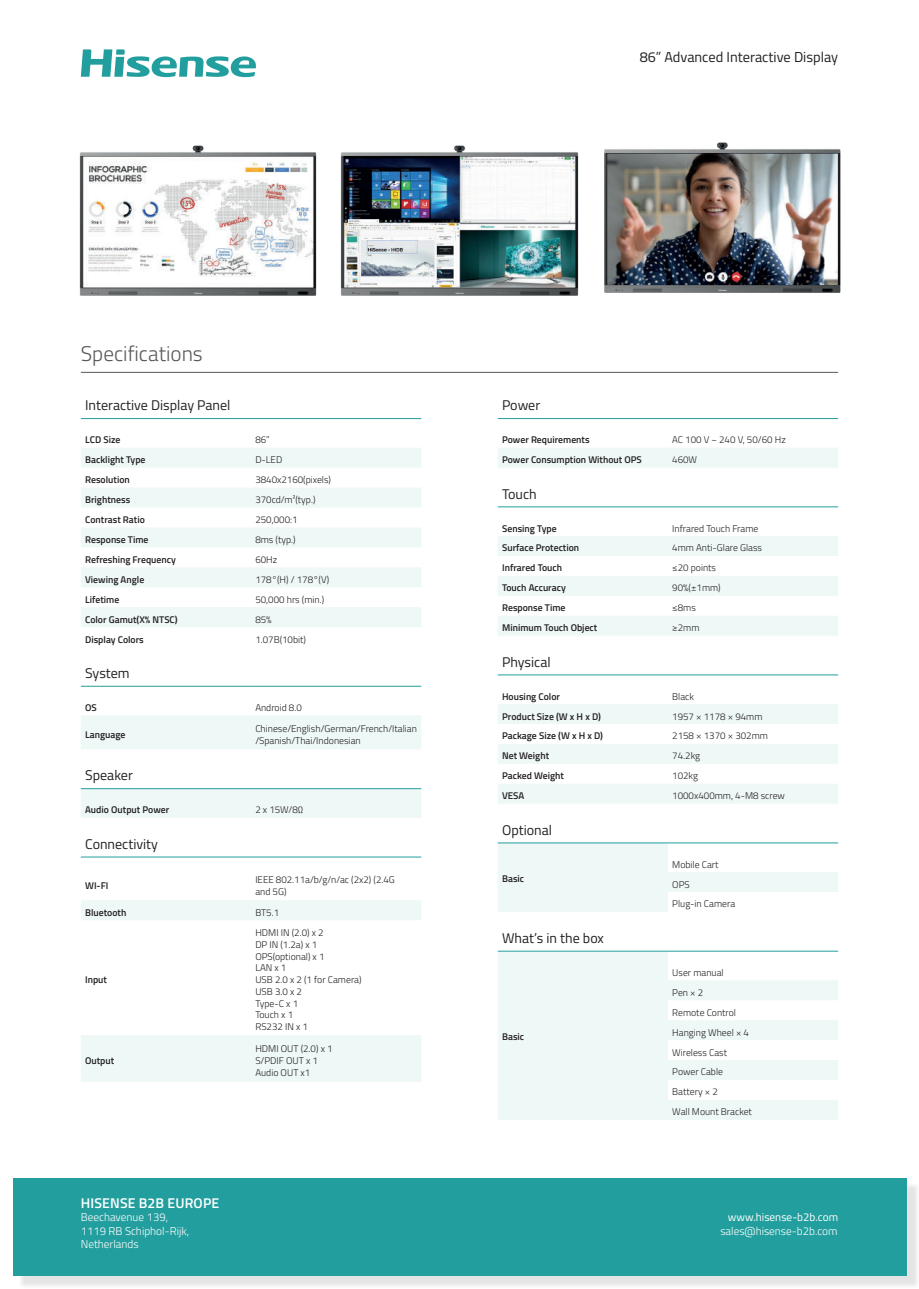
<style>
.page{position:relative;width:919px;height:1289px;background:#fff}
.page>*{position:absolute;margin:0;border:0;box-sizing:border-box;transform-origin:0 0}
.t1{font:300 21.15px "Titillium Web";color:#57585a}
.t2{font:14.4px "Titillium Web";color:#231f20}
.t3{font:14.1px "Titillium Web";color:#231f20}
.t4{font:600 14.1px "Titillium Web";letter-spacing:.01em;color:#fff}
.t5{font:300 11.25px/13.5px "Titillium Web";color:#fff}
.t6{font:11.25px "Titillium Web";color:#fff}
.t7{font:300 9.75px/11.7px "Titillium Web";color:#231f20}
.t8{font:600 9.75px "Titillium Web";color:#231f20}
</style>
<div class="page">
<svg style="left:81px;top:49px;width:175px;height:28px"></svg>
<div style="left:18px;top:1182px;width:900px;height:106px;background:#231f20;opacity:.12"></div>
<div style="left:13px;top:1178px;width:893px;height:98px;background:#239e9e"></div>
<img style="left:340px;top:145px;width:239px;height:151px">
<img style="left:79px;top:145px;width:238px;height:151px">
<img style="left:604px;top:142px;width:237px;height:151px">
<svg style="left:81px;top:448px;width:340px;height:179px;fill:#eef8f7"></svg>
<hr style="left:81px;top:418px;width:170px;height:1px;background:#239e9e">
<hr style="left:251px;top:418px;width:170px;height:1px;background:#239e9e">
<svg style="left:498px;top:704px;width:340px;height:99px"></svg>
<hr style="left:497px;top:674px;width:171px;height:1px;background:#239e9e">
<hr style="left:668px;top:674px;width:170px;height:1px;background:#239e9e">
<hr style="left:81px;top:372px;width:757px;height:1px;background:#57585a">
<svg style="left:497px;top:951px;width:341px;height:168px;fill:#eef8f7"></svg>
<hr style="left:497px;top:950px;width:171px;height:1px;background:#239e9e">
<hr style="left:668px;top:950px;width:170px;height:1px;background:#239e9e">
<svg style="left:498px;top:536px;width:340px;height:99px"></svg>
<hr style="left:497px;top:506px;width:171px;height:1px;background:#239e9e">
<hr style="left:668px;top:506px;width:170px;height:1px;background:#239e9e">
<div style="left:498px;top:448px;width:340px;height:19px;background:#eef8f7"></div>
<hr style="left:497px;top:418px;width:170px;height:1px;background:#239e9e">
<hr style="left:667px;top:418px;width:171px;height:1px;background:#239e9e">
<svg style="left:497px;top:843px;width:341px;height:68px"></svg>
<hr style="left:497px;top:842px;width:171px;height:1px;background:#239e9e">
<hr style="left:668px;top:842px;width:170px;height:1px;background:#239e9e">
<div style="left:81px;top:715px;width:340px;height:34px;background:#eef8f7"></div>
<hr style="left:81px;top:686px;width:170px;height:1px;background:#239e9e">
<hr style="left:251px;top:686px;width:170px;height:1px;background:#239e9e">
<svg style="left:81px;top:900px;width:340px;height:181px"></svg>
<hr style="left:81px;top:856px;width:170px;height:1px;background:#239e9e">
<hr style="left:251px;top:856px;width:170px;height:1px;background:#239e9e">
<div style="left:81px;top:789px;width:340px;height:28px;background:#eef8f7"></div>
<hr style="left:81px;top:788px;width:170px;height:1px;background:#239e9e">
<hr style="left:251px;top:788px;width:170px;height:1px;background:#239e9e">
<h2 class="t2" style="left:639px;top:51px;width:200px">86” Advanced Interactive Display</h2>
<h1 class="t1" style="left:81px;top:344px;width:123px">Specifications</h1>
<h3 class="t3" style="left:85px;top:400px;width:147px">Interactive Display Panel</h3>
<p class="t8" style="left:85px;top:436px;width:37px">LCD Size</p>
<p class="t7" style="left:255px;top:434px;width:16px">86”</p>
<p class="t8" style="left:85px;top:456px;width:62px">Backlight Type</p>
<p class="t7" style="left:255px;top:454px;width:28px">D-LED</p>
<p class="t8" style="left:85px;top:476px;width:46px">Resolution</p>
<p class="t7" style="left:255px;top:474px;width:77px">3840x2160(pixels)</p>
<p class="t8" style="left:85px;top:495px;width:47px">Brightness</p>
<p class="t7" style="left:255px;top:494px;width:62px">370cd/m²(typ.)</p>
<p class="t8" style="left:85px;top:515px;width:61px">Contrast Ratio</p>
<p class="t7" style="left:255px;top:514px;width:44px">250,000:1</p>
<p class="t8" style="left:85px;top:535px;width:65px">Response Time</p>
<p class="t7" style="left:255px;top:534px;width:42px">8ms (typ.)</p>
<p class="t8" style="left:85px;top:555px;width:92px">Refreshing Frequency</p>
<p class="t7" style="left:255px;top:554px;width:23px">60Hz</p>
<p class="t8" style="left:85px;top:575px;width:61px">Viewing Angle</p>
<p class="t7" style="left:255px;top:574px;width:75px">178°(H) / 178°(V)</p>
<p class="t8" style="left:85px;top:595px;width:36px">Lifetime</p>
<p class="t7" style="left:255px;top:594px;width:70px">50,000 hrs (min.)</p>
<p class="t8" style="left:85px;top:615px;width:94px">Color Gamut(X% NTSC)</p>
<p class="t7" style="left:255px;top:614px;width:18px">85%</p>
<p class="t8" style="left:85px;top:635px;width:60px">Display Colors</p>
<p class="t7" style="left:255px;top:634px;width:52px">1.07B(10bit)</p>
<h3 class="t3" style="left:85px;top:667px;width:46px">System</h3>
<p class="t8" style="left:85px;top:703px;width:13px">OS</p>
<p class="t7" style="left:255px;top:702px;width:48px">Android 8.0</p>
<p class="t8" style="left:85px;top:730px;width:42px">Language</p>
<p class="t7" style="left:255px;top:723px;width:163px">Chinese/English/German/French/Italian /Spanish/Thai/Indonesian</p>
<h3 class="t3" style="left:85px;top:770px;width:49px">Speaker</h3>
<p class="t8" style="left:85px;top:806px;width:86px">Audio Output Power</p>
<p class="t7" style="left:255px;top:803px;width:49px">2 x 15W/8Ω</p>
<h3 class="t3" style="left:85px;top:838px;width:74px">Connectivity</h3>
<p class="t8" style="left:85px;top:881px;width:25px">WI-FI</p>
<p class="t7" style="left:255px;top:874px;width:141px">IEEE 802.11a/b/g/n/ac (2x2) (2.4G and 5G)</p>
<p class="t8" style="left:85px;top:908px;width:43px">Bluetooth</p>
<p class="t7" style="left:255px;top:907px;width:25px">BT5.1</p>
<p class="t8" style="left:85px;top:975px;width:23px">Input</p>
<p class="t8" style="left:85px;top:1056px;width:31px">Output</p>
<p class="t7" style="left:255px;top:927px;width:108px">HDMI IN (2.0) x 2<br>DP IN (1.2a) x 1<br>OPS(optional) x 1<br>LAN x 1<br>USB 2.0 x 2 (1 for Camera)<br>USB 3.0 x 2<br>Type-C x 1<br>Touch x 1<br>RS232 IN x 1</p>
<p class="t7" style="left:255px;top:1043px;width:79px">HDMI OUT (2.0) x 1<br>S/PDIF OUT x 1<br>Audio OUT x1</p>
<h3 class="t3" style="left:502px;top:400px;width:40px">Power</h3>
<p class="t8" style="left:502px;top:436px;width:89px">Power Requirements</p>
<p class="t7" style="left:672px;top:434px;width:115px">AC 100 V ~ 240 V, 50/60 Hz</p>
<p class="t8" style="left:502px;top:456px;width:141px">Power Consumption Without OPS</p>
<p class="t7" style="left:672px;top:454px;width:26px">460W</p>
<h3 class="t3" style="left:502px;top:488px;width:36px">Touch</h3>
<p class="t8" style="left:502px;top:524px;width:56px">Sensing Type</p>
<p class="t7" style="left:672px;top:523px;width:88px">Infrared Touch Frame</p>
<p class="t8" style="left:502px;top:544px;width:79px">Surface Protection</p>
<p class="t7" style="left:672px;top:543px;width:91px">4mm Anti-Glare Glass</p>
<p class="t8" style="left:502px;top:564px;width:61px">Infrared Touch</p>
<p class="t7" style="left:672px;top:561px;width:45px">≤20 points</p>
<p class="t8" style="left:502px;top:584px;width:65px">Touch Accuracy</p>
<p class="t7" style="left:672px;top:582px;width:50px">90%(±1mm)</p>
<p class="t8" style="left:502px;top:604px;width:65px">Response Time</p>
<p class="t7" style="left:672px;top:601px;width:25px">≤8ms</p>
<p class="t8" style="left:502px;top:624px;width:97px">Minimum Touch Object</p>
<p class="t7" style="left:672px;top:621px;width:29px">≥2mm</p>
<h3 class="t3" style="left:502px;top:656px;width:50px">Physical</h3>
<p class="t8" style="left:502px;top:692px;width:59px">Housing Color</p>
<p class="t7" style="left:672px;top:691px;width:23px">Black</p>
<p class="t8" style="left:502px;top:712px;width:100px">Product Size (W x H x D)</p>
<p class="t7" style="left:672px;top:711px;width:92px">1957 × 1178 × 94mm</p>
<p class="t8" style="left:502px;top:732px;width:102px">Package Size (W x H x D)</p>
<p class="t7" style="left:672px;top:730px;width:97px">2158 × 1370 × 302mm</p>
<p class="t8" style="left:502px;top:752px;width:49px">Net Weight</p>
<p class="t7" style="left:672px;top:750px;width:29px">74.2kg</p>
<p class="t8" style="left:502px;top:772px;width:63px">Packed Weight</p>
<p class="t7" style="left:672px;top:770px;width:27px">102kg</p>
<p class="t8" style="left:502px;top:792px;width:24px">VESA</p>
<p class="t7" style="left:672px;top:790px;width:114px">1000x400mm, 4-M8 screw</p>
<h3 class="t3" style="left:502px;top:824px;width:51px">Optional</h3>
<p class="t8" style="left:502px;top:874px;width:24px">Basic</p>
<h3 class="t3" style="left:502px;top:932px;width:103px">What’s in the box</h3>
<p class="t8" style="left:502px;top:1032px;width:24px">Basic</p>
<p class="t7" style="left:672px;top:854px;width:64px;line-height:20px">Mobile Cart<br>OPS<br>Plug-in Camera</p>
<p class="t7" style="left:672px;top:963px;width:81px;line-height:20px">User manual<br>Pen × 2<br>Remote Control<br>Hanging Wheel × 4<br>Wireless Cast<br>Power Cable<br>Battery × 2<br>Wall Mount Bracket</p>
<h3 class="t4" style="left:81px;top:1197px;width:140px">HISENSE B2B EUROPE</h3>
<p class="t5" style="left:81px;top:1211px;width:110px">Beechavenue 139,<br>1119 RB Schiphol-Rijk,<br>Netherlands</p>
<p class="t6" style="left:727px;top:1212px;width:112px">www.hisense-b2b.com</p>
<p class="t5" style="left:720px;top:1224px;width:119px">sales@hisense-b2b.com</p>
</div>
